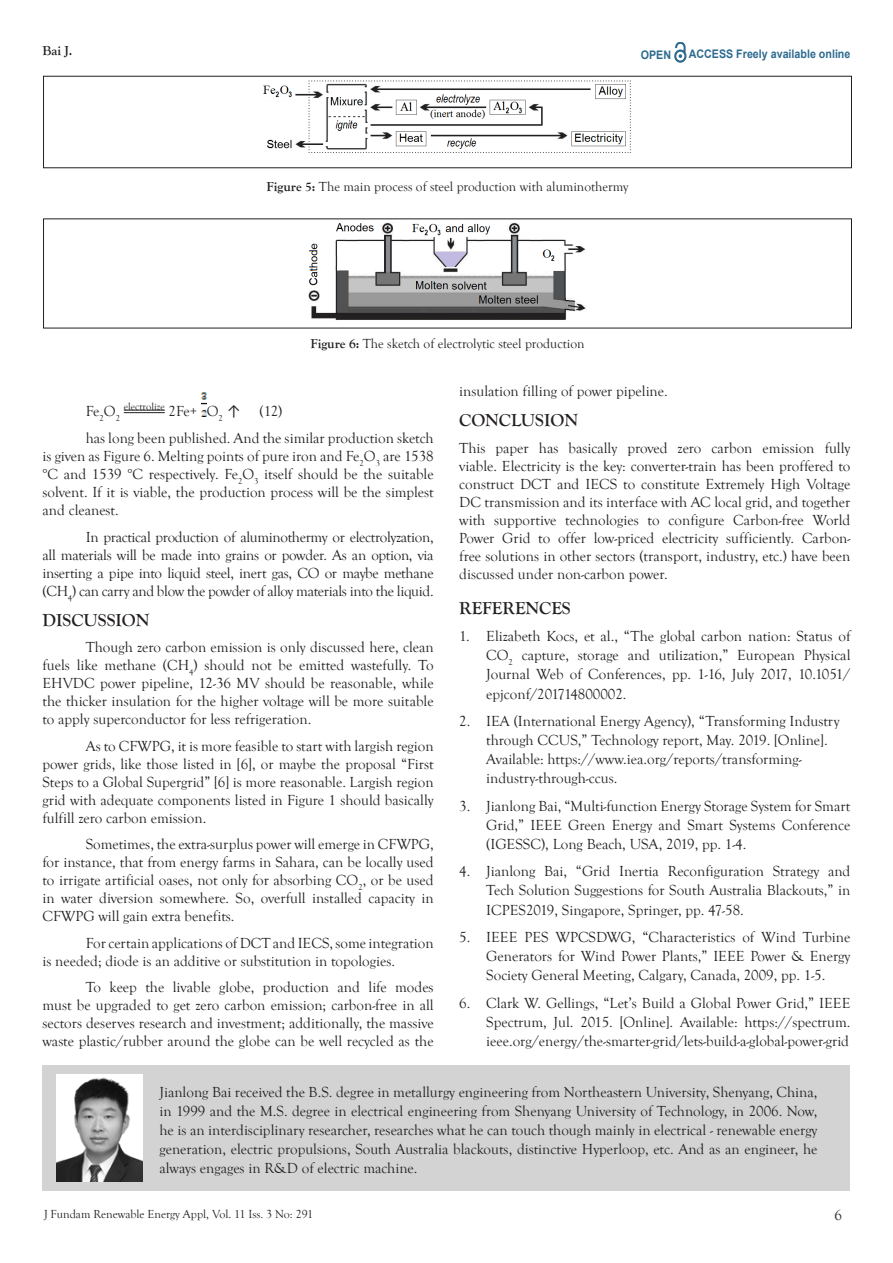
<style>
.page{position:relative;width:893px;height:1263px;background:#fff}
.page>*{position:absolute;margin:0;border:0;box-sizing:border-box;transform-origin:0 0}
.heading_1{font:700 18px "Goudy Old Style T";color:#231f20}
.Body_Text_First_Inde{font:15px/18px "Goudy Old Style T";color:#231f20;text-align:justify}
.t1{font:13.5px "Goudy Old Style T";color:#231f20}
.t2{font:700 13.5px "Goudy Old Style T";color:#231f20}
.t3{font:12px "Goudy Old Style T";color:#231f20}
.t4{font:700 11.85px "Arial";color:#2e6b8f;scale:.91 1}
.Body_Text_First_Inde-2{font:10.5px "Goudy Old Style T";color:#231f20}
.s1{font-weight:700}
.s2{font-size:15px}
.s3{font-family:"Calibri";font-size:15px}
</style>
<div class="page">
<svg style="left:674px;top:43px;width:12px;height:20px"></svg>
<div style="left:43px;top:1065px;width:807px;height:126px;background:#d3d3d3"></div>
<hr style="left:124px;top:410px;width:41px;height:1px;background:#231f20">
<hr style="left:124px;top:412px;width:41px;height:1px;background:#231f20">
<img style="left:201px;top:392px;width:6px;height:24px">
<img style="left:263px;top:80px;width:368px;height:73px">
<div style="left:43px;top:76px;width:809px;height:92px;border:1px solid #231f20"></div>
<img style="left:308px;top:222px;width:278px;height:98px">
<img style="left:56px;top:1075px;width:86px;height:106px">
<p class="t2" style="left:43px;top:43px;width:32px">Bai J.</p>
<p class="t4" style="left:641px;top:47px;width:35px">OPEN</p>
<p class="t4" style="left:689px;top:46px;width:179px">ACCESS Freely available online</p>
<p class="t1" style="left:267px;top:179px;width:363px"><span class="s1">Figure 5:</span> The main process of steel production with aluminothermy</p>
<p class="t1" style="left:310px;top:336px;width:276px"><span class="s1">Figure 6:</span> The sketch of electrolytic steel production</p>
<p class="Body_Text_First_Inde" style="left:86px;top:403px;width:36px">Fe<sub>2</sub>O<sub>2</sub></p>
<p class="Body_Text_First_Inde-2" style="left:124px;top:401px;width:119px">electrolize <span class="s2">2Fe+ O</span><sub>2</sub> <span class="s3">↑</span></p>
<p class="Body_Text_First_Inde" style="left:260px;top:403px;width:24px">(12)</p>
<p class="Body_Text_First_Inde" style="left:43px;top:429px;width:393px;text-indent:43px">has long been published. And the similar production sketch is given as Figure 6. Melting points of pure iron and Fe<sub>2</sub>O<sub>3</sub> are 1538 °C and 1539 °C respectively. Fe<sub>2</sub>O<sub>3</sub> itself should be the suitable solvent. If it is viable, the production process will be the simplest and cleanest.</p>
<p class="Body_Text_First_Inde" style="left:43px;top:528px;width:393px;text-indent:43px">In practical production of aluminothermy or electrolyzation, all materials will be made into grains or powder. As an option, via inserting a pipe into liquid steel, inert gas, CO or maybe methane (CH<sub>4</sub>) can carry and blow the powder of alloy materials into the liquid.</p>
<p class="heading_1" style="left:43px;top:610px;width:108px">DISCUSSION</p>
<p class="Body_Text_First_Inde" style="left:43px;top:638px;width:393px;text-indent:43px">Though zero carbon emission is only discussed here, clean fuels like methane (CH<sub>4</sub>) should not be emitted wastefully. To EHVDC power pipeline, 12-36 MV should be reasonable, while the thicker insulation for the higher voltage will be more suitable to apply superconductor for less refrigeration.</p>
<p class="Body_Text_First_Inde" style="left:43px;top:737px;width:393px;text-indent:43px">As to CFWPG, it is more feasible to start with largish region power grids, like those listed in [6], or maybe the proposal “First Steps to a Global Supergrid” [6] is more reasonable. Largish region grid with adequate components listed in Figure 1 should basically fulfill zero carbon emission.</p>
<p class="Body_Text_First_Inde" style="left:43px;top:835px;width:393px;text-indent:43px">Sometimes, the extra-surplus power will emerge in CFWPG, for instance, that from energy farms in Sahara, can be locally used to irrigate artificial oases, not only for absorbing CO<sub>2</sub>, or be used in water diversion somewhere. So, overfull installed capacity in CFWPG will gain extra benefits.</p>
<p class="Body_Text_First_Inde" style="left:43px;top:934px;width:393px;text-indent:43px">For certain applications of DCT and IECS, some integration is needed; diode is an additive or substitution in topologies.</p>
<p class="Body_Text_First_Inde" style="left:43px;top:978px;width:393px;text-indent:43px">To keep the livable globe, production and life modes must be upgraded to get zero carbon emission; carbon-free in all sectors deserves research and investment; additionally, the massive waste plastic/rubber around the globe can be well recycled as the</p>
<p class="Body_Text_First_Inde" style="left:459px;top:383px;width:210px">insulation filling of power pipeline.</p>
<p class="heading_1" style="left:459px;top:410px;width:120px">CONCLUSION</p>
<p class="Body_Text_First_Inde" style="left:459px;top:439px;width:393px">This paper has basically proved zero carbon emission fully viable. Electricity is the key: converter-train has been proffered to construct DCT and IECS to constitute Extremely High Voltage DC transmission and its interface with AC local grid, and together with supportive technologies to configure Carbon-free World Power Grid to offer low-priced electricity sufficiently. Carbon&shy;free solutions in other sectors (transport, industry, etc.) have been discussed under non-carbon power.</p>
<p class="heading_1" style="left:459px;top:598px;width:113px">REFERENCES</p>
<p class="Body_Text_First_Inde" style="left:486px;top:627px;width:366px;line-height:19px;text-indent:-27px">1. Elizabeth Kocs, et al., “The global carbon nation: Status of CO<sub>2</sub> capture, storage and utilization,” European Physical Journal Web of Conferences, pp. 1-16, July 2017, 10.1051/ epjconf/201714800002.</p>
<p class="Body_Text_First_Inde" style="left:486px;top:712px;width:355px;line-height:19px;text-align:left;text-indent:-27px">2. IEA (International Energy Agency), “Transforming Industry through CCUS,” Technology report, May. 2019. [Online].<br>Available: https://www.iea.org/reports/transforming&shy;industry-through-ccus.</p>
<p class="Body_Text_First_Inde" style="left:486px;top:797px;width:366px;line-height:19px;text-indent:-27px">3. Jianlong Bai, “Multi-function Energy Storage System for Smart Grid,” IEEE Green Energy and Smart Systems Conference (IGESSC), Long Beach, USA, 2019, pp. 1-4.</p>
<p class="Body_Text_First_Inde" style="left:486px;top:862px;width:366px;line-height:19px;text-indent:-27px">4. Jianlong Bai, “Grid Inertia Reconfiguration Strategy and Tech Solution Suggestions for South Australia Blackouts,” in ICPES2019, Singapore, Springer, pp. 47-58.</p>
<p class="Body_Text_First_Inde" style="left:486px;top:928px;width:366px;line-height:19px;text-indent:-27px">5. IEEE PES WPCSDWG, “Characteristics of Wind Turbine Generators for Wind Power Plants,” IEEE Power &amp; Energy Society General Meeting, Calgary, Canada, 2009, pp. 1-5.</p>
<p class="Body_Text_First_Inde" style="left:486px;top:994px;width:366px;line-height:19px;text-indent:-27px">6. Clark W. Gellings, “Let’s Build a Global Power Grid,” IEEE Spectrum, Jul. 2015. [Online]. Available: https://spectrum. ieee.org/energy/the-smarter-grid/lets-build-a-global-power-grid</p>
<p class="Body_Text_First_Inde" style="left:159px;top:1082px;width:659px;line-height:19px">Jianlong Bai received the B.S. degree in metallurgy engineering from Northeastern University, Shenyang, China, in 1999 and the M.S. degree in electrical engineering from Shenyang University of Technology, in 2006. Now, he is an interdisciplinary researcher, researches what he can touch though mainly in electrical - renewable energy generation, electric propulsions, South Australia blackouts, distinctive Hyperloop, etc. And as an engineer, he always engages in R&amp;D of electric machine.</p>
<p class="t3" style="left:44px;top:1207px;width:271px">J Fundam Renewable Energy Appl, Vol. 11 Iss. 3 No: 291</p>
<p class="Body_Text_First_Inde" style="left:834px;top:1207px;width:9px">6</p>
</div>
